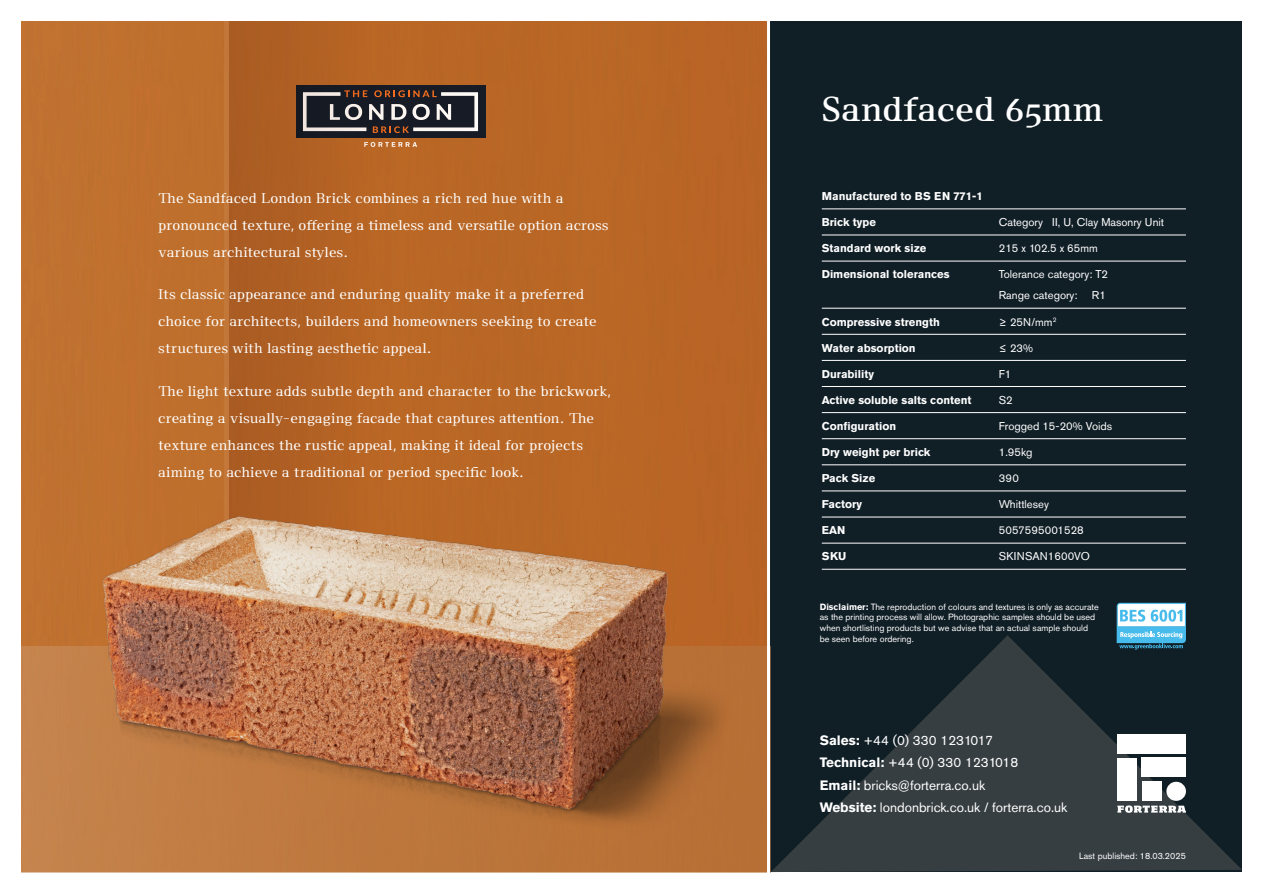
<style>
.page{position:relative;width:1263px;height:893px;background:#fff}
.page>*{position:absolute;margin:0;border:0;box-sizing:border-box;transform-origin:0 0}
.t1{font:33px "Fleya";color:#fff;scale:1.1 1}
.t2{font:300 13.5px/27px "Fleya";color:#fff;scale:1.1 1}
.t3{font:13.5px/22.5px "Akzidenz Grotesk Std";color:#fff}
.t4{font:700 11.25px "Akzidenz Grotesk Std";color:#fff}
.t5{font:11.25px/21px "Akzidenz Grotesk Std";color:#fff}
.t6{font:9px/10.8px "Akzidenz Grotesk Std";color:#fff}
.s1{font-weight:700}
</style>
<div class="page">
<div style="left:768px;top:21px;width:474px;height:851px;background:#101e26"></div>
<img style="left:21px;top:21px;width:746px;height:625px">
<img style="left:21px;top:646px;width:746px;height:227px">
<svg style="left:771px;top:635px;width:471px;height:237px;fill:#373e42"></svg>
<div style="left:378px;top:21px;width:198px;height:491px;background:#b96725"></div>
<svg style="left:229px;top:21px;width:149px;height:491px;background:#aa5e25"></svg>
<div style="left:224px;top:21px;width:5px;height:608px;background:#c27839"></div>
<hr style="left:822px;top:209px;width:364px;height:1px;background:#fff">
<hr style="left:822px;top:235px;width:364px;height:1px;background:#fff">
<hr style="left:822px;top:261px;width:364px;height:1px;background:#fff">
<hr style="left:822px;top:308px;width:364px;height:1px;background:#fff">
<hr style="left:822px;top:334px;width:364px;height:1px;background:#fff">
<hr style="left:822px;top:360px;width:364px;height:1px;background:#fff">
<hr style="left:822px;top:386px;width:364px;height:1px;background:#fff">
<hr style="left:822px;top:412px;width:364px;height:1px;background:#fff">
<hr style="left:822px;top:438px;width:364px;height:1px;background:#fff">
<hr style="left:822px;top:465px;width:364px;height:1px;background:#fff">
<hr style="left:822px;top:491px;width:364px;height:1px;background:#fff">
<hr style="left:822px;top:517px;width:364px;height:1px;background:#fff">
<hr style="left:822px;top:543px;width:364px;height:1px;background:#fff">
<hr style="left:822px;top:569px;width:364px;height:1px;background:#fff">
<hr style="left:767px;top:13px;width:3px;height:871px;background:#fff">
<svg style="left:1117px;top:603px;width:69px;height:46px;background:#8ac7e0"></svg>
<svg style="left:1117px;top:805px;width:69px;height:8px"></svg>
<div style="left:1117px;top:734px;width:69px;height:19px;background:#fff"></div>
<div style="left:1117px;top:758px;width:20px;height:43px;background:#fff"></div>
<div style="left:1142px;top:758px;width:44px;height:19px;background:#fff"></div>
<div style="left:1166px;top:782px;width:20px;height:19px;background:#fff;border-radius:50%"></div>
<div style="left:1142px;top:782px;width:19px;height:19px;background:#fff"></div>
<img style="left:93px;top:512px;width:646px;height:325px">
<p class="t2" style="left:158px;top:184px;width:411px">The Sandfaced London Brick combines a rich red hue with a pronounced texture, offering a timeless and versatile option across various architectural styles.</p>
<p class="t2" style="left:158px;top:281px;width:400px">Its classic appearance and enduring quality make it a preferred choice for architects, builders and homeowners seeking to create structures with lasting aesthetic appeal.</p>
<p class="t2" style="left:158px;top:378px;width:413px">The light texture adds subtle depth and character to the brickwork, creating a visually-engaging facade that captures attention. The texture enhances the rustic appeal, making it ideal for projects aiming to achieve a traditional or period specific look.</p>
<h1 class="t1" style="left:822px;top:88px;width:258px">Sandfaced 65mm</h1>
<p class="t4" style="left:822px;top:190px;width:162px">Manufactured to BS EN 771-1</p>
<p class="t4" style="left:822px;top:216px;width:56px">Brick type</p>
<p class="t5" style="left:999px;top:212px;width:167px">Category II, U, Clay Masonry Unit</p>
<p class="t4" style="left:822px;top:242px;width:106px">Standard work size</p>
<p class="t5" style="left:999px;top:238px;width:100px">215 x 102.5 x 65mm</p>
<p class="t4" style="left:822px;top:268px;width:129px">Dimensional tolerances</p>
<p class="t5" style="left:999px;top:264px;width:111px">Tolerance category: T2<br>Range category:</p>
<p class="t5" style="left:1092px;top:285px;width:16px">R1</p>
<p class="t4" style="left:822px;top:315px;width:120px">Compressive strength</p>
<p class="t5" style="left:999px;top:311px;width:59px">≥ 25N/mm<sup>2</sup></p>
<p class="t4" style="left:822px;top:341px;width:95px">Water absorption</p>
<p class="t5" style="left:999px;top:337px;width:36px">≤ 23%</p>
<p class="t4" style="left:822px;top:367px;width:54px">Durability</p>
<p class="t5" style="left:999px;top:363px;width:14px">F1</p>
<p class="t4" style="left:822px;top:393px;width:151px">Active soluble salts content</p>
<p class="t5" style="left:999px;top:389px;width:16px">S2</p>
<p class="t4" style="left:822px;top:420px;width:76px">Configuration</p>
<p class="t5" style="left:999px;top:415px;width:115px">Frogged 15-20% Voids</p>
<p class="t4" style="left:822px;top:446px;width:110px">Dry weight per brick</p>
<p class="t5" style="left:999px;top:442px;width:35px">1.95kg</p>
<p class="t4" style="left:822px;top:472px;width:55px">Pack Size</p>
<p class="t5" style="left:999px;top:468px;width:22px">390</p>
<p class="t4" style="left:822px;top:498px;width:42px">Factory</p>
<p class="t5" style="left:999px;top:494px;width:52px">Whittlesey</p>
<p class="t4" style="left:822px;top:524px;width:25px">EAN</p>
<p class="t5" style="left:999px;top:520px;width:86px">5057595001528</p>
<p class="t4" style="left:822px;top:550px;width:26px">SKU</p>
<p class="t5" style="left:999px;top:546px;width:93px">SKINSAN1600VO</p>
<p class="t6" style="left:820px;top:601px;width:281px"><span class="s1">Disclaimer:</span> The reproduction of colours and textures is only as accurate as the printing process will allow. Photographic samples should be used when shortlisting products but we advise that an actual sample should be seen before ordering.</p>
<p class="t3" style="left:820px;top:729px;width:249px"><span class="s1">Sales:</span> +44 (0) 330 1231017<br><span class="s1">Technical:</span> +44 (0) 330 1231018<br><span class="s1">Email:</span> bricks@forterra.co.uk<br><span class="s1">Website:</span> londonbrick.co.uk / forterra.co.uk</p>
<p class="t6" style="left:1079px;top:850px;width:108px">Last published: 18.03.2025</p>
</div>
